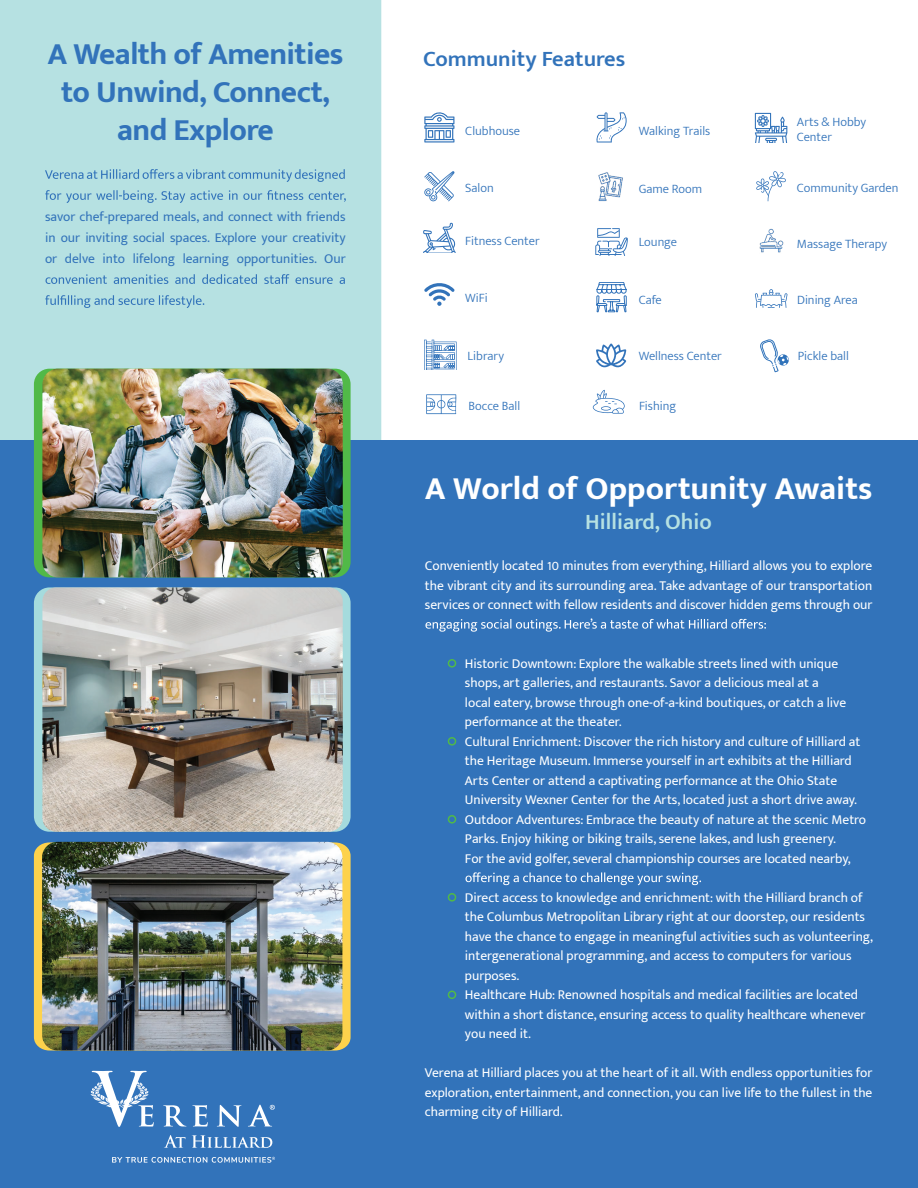
<style>
.page{position:relative;width:918px;height:1188px;background:#fff}
.page>*{position:absolute;margin:0;border:0;box-sizing:border-box;transform-origin:0 0}
.t1{font:700 33px "Mukta Mahee";color:#fff}
.t2{font:700 31.5px/37.8px "Mukta Mahee";letter-spacing:-.02em;color:#3273ba;text-align:center}
.t3{font:600 22.5px "Mukta Mahee";color:#3273ba}
.t4{font:600 22.5px "Mukta Mahee";color:#b6e1e2}
.t5{font:13.5px/19.5px "Mukta Mahee";color:#fff;text-align:justify}
.t6{font:13.5px/21px "Mukta Mahee";color:#3273ba;text-align:justify}
.t7{font:300 12.75px/15px "Mukta";color:#3273ba}
</style>
<div class="page">
<div style="left:0;top:0;width:381px;height:440px;background:#b6e1e2"></div>
<div style="left:0;top:440px;width:918px;height:748px;background:#3273ba"></div>
<svg style="left:45px;top:169px;width:300px;height:13px;background:#9acad9"></svg>
<svg style="left:45px;top:190px;width:301px;height:13px;background:#9dccda"></svg>
<svg style="left:46px;top:274px;width:299px;height:10px;background:#95c6d8"></svg>
<svg style="left:45px;top:295px;width:159px;height:13px;background:#9ac9d9"></svg>
<svg style="left:425px;top:618px;width:341px;height:14px"></svg>
<div style="left:448px;top:659px;width:8px;height:9px;border:2px solid #51b948;border-radius:50%"></div>
<div style="left:448px;top:737px;width:8px;height:9px;border:2px solid #51b948;border-radius:50%"></div>
<div style="left:448px;top:815px;width:8px;height:9px;border:2px solid #51b948;border-radius:50%"></div>
<svg style="left:465px;top:872px;width:236px;height:13px"></svg>
<div style="left:448px;top:893px;width:8px;height:9px;border:2px solid #51b948;border-radius:50%"></div>
<div style="left:448px;top:991px;width:8px;height:8px;border:2px solid #51b948;border-radius:50%"></div>
<svg style="left:755px;top:113px;width:32px;height:30px"></svg>
<svg style="left:423px;top:223px;width:33px;height:29px"></svg>
<svg style="left:424px;top:283px;width:30px;height:23px"></svg>
<svg style="left:595px;top:228px;width:33px;height:27px"></svg>
<svg style="left:755px;top:289px;width:32px;height:19px"></svg>
<svg style="left:424px;top:340px;width:33px;height:29px"></svg>
<svg style="left:596px;top:344px;width:30px;height:23px"></svg>
<img style="left:759px;top:228px;width:25px;height:25px">
<svg style="left:596px;top:282px;width:31px;height:30px"></svg>
<svg style="left:756px;top:171px;width:30px;height:30px"></svg>
<svg style="left:424px;top:112px;width:30px;height:31px"></svg>
<svg style="left:596px;top:112px;width:31px;height:31px"></svg>
<img style="left:598px;top:172px;width:25px;height:29px">
<svg style="left:424px;top:171px;width:30px;height:30px"></svg>
<svg style="left:760px;top:339px;width:29px;height:34px"></svg>
<svg style="left:426px;top:394px;width:30px;height:20px"></svg>
<svg style="left:593px;top:390px;width:32px;height:24px"></svg>
<svg style="left:90px;top:1071px;width:64px;height:56px"></svg>
<svg style="left:163px;top:1105px;width:23px;height:21px"></svg>
<svg style="left:192px;top:1105px;width:16px;height:22px"></svg>
<svg style="left:217px;top:1105px;width:24px;height:22px"></svg>
<svg style="left:164px;top:1135px;width:21px;height:13px"></svg>
<svg style="left:192px;top:1135px;width:80px;height:13px"></svg>
<svg style="left:248px;top:1105px;width:27px;height:21px"></svg>
<svg style="left:112px;top:1157px;width:163px;height:6px"></svg>
<div style="left:34px;top:587px;width:317px;height:245px;background:#a5dbdd;border-radius:16px"></div>
<img style="left:42px;top:587px;width:301px;height:245px">
<div style="left:34px;top:369px;width:317px;height:208px;background:#51b948;border-radius:16px"></div>
<img style="left:42px;top:369px;width:301px;height:208px">
<svg style="left:34px;top:844px;width:317px;height:205px;background:#efcb54"></svg>
<img style="left:42px;top:842px;width:300px;height:209px">
<h2 class="t2" style="left:47px;top:34px;width:298px">A Wealth of Amenities</h2>
<h3 class="t3" style="left:423px;top:45px;width:204px">Community Features</h3>
<h2 class="t2" style="left:61px;top:72px;width:270px">to Unwind, Connect, and Explore</h2>
<p class="t7" style="left:465px;top:123px;width:56px">Clubhouse</p>
<p class="t7" style="left:639px;top:123px;width:73px">Walking Trails</p>
<p class="t6" style="left:45px;top:206px;width:302px">savor chef-prepared meals, and connect with friends in our inviting social spaces. Explore your creativity or delve into lifelong learning opportunities. Our</p>
<p class="t7" style="left:465px;top:180px;width:30px">Salon</p>
<p class="t7" style="left:639px;top:182px;width:65px">Game Room</p>
<p class="t7" style="left:465px;top:233px;width:76px">Fitness Center</p>
<p class="t7" style="left:465px;top:290px;width:24px">WiFi</p>
<p class="t7" style="left:639px;top:234px;width:40px">Lounge</p>
<p class="t7" style="left:639px;top:292px;width:25px">Cafe</p>
<p class="t7" style="left:468px;top:348px;width:38px">Library</p>
<p class="t7" style="left:639px;top:348px;width:84px">Wellness Center</p>
<p class="t7" style="left:469px;top:398px;width:53px">Bocce Ball</p>
<p class="t7" style="left:639px;top:398px;width:39px">Fishing</p>
<p class="t7" style="left:797px;top:114px;width:71px">Arts &amp; Hobby<br>Center</p>
<p class="t7" style="left:797px;top:180px;width:103px">Community Garden</p>
<p class="t7" style="left:797px;top:236px;width:92px">Massage Therapy</p>
<p class="t7" style="left:797px;top:292px;width:62px">Dining Area</p>
<p class="t7" style="left:798px;top:349px;width:53px">Pickle ball</p>
<h1 class="t1" style="left:425px;top:468px;width:449px">A World of Opportunity Awaits</h1>
<h3 class="t4" style="left:585px;top:508px;width:128px">Hilliard, Ohio</h3>
<p class="t5" style="left:425px;top:556px;width:449px">Conveniently located 10 minutes from everything, Hilliard allows you to explore the vibrant city and its surrounding area. Take advantage of our transportation services or connect with fellow residents and discover hidden gems through our</p>
<p class="t5" style="left:465px;top:653px;width:403px;text-align:left">Historic Downtown: Explore the walkable streets lined with unique shops, art galleries, and restaurants. Savor a delicious meal at a<br>local eatery, browse through one-of-a-kind boutiques, or catch a live performance at the theater.<br>Cultural Enrichment: Discover the rich history and culture of Hilliard at the Heritage Museum. Immerse yourself in art exhibits at the Hilliard Arts Center or attend a captivating performance at the Ohio State University Wexner Center for the Arts, located just a short drive away.<br>Outdoor Adventures: Embrace the beauty of nature at the scenic Metro Parks. Enjoy hiking or biking trails, serene lakes, and lush greenery.<br>For the avid golfer, several championship courses are located nearby,</p>
<p class="t5" style="left:465px;top:887px;width:410px;text-align:left">Direct access to knowledge and enrichment: with the Hilliard branch of the Columbus Metropolitan Library right at our doorstep, our residents have the chance to engage in meaningful activities such as volunteering, intergenerational programming, and access to computers for various purposes.<br>Healthcare Hub: Renowned hospitals and medical facilities are located within a short distance, ensuring access to quality healthcare whenever you need it.</p>
<p class="t5" style="left:425px;top:1063px;width:449px">Verena at Hilliard places you at the heart of it all. With endless opportunities for exploration, entertainment, and connection, you can live life to the fullest in the charming city of Hilliard.</p>
</div>
